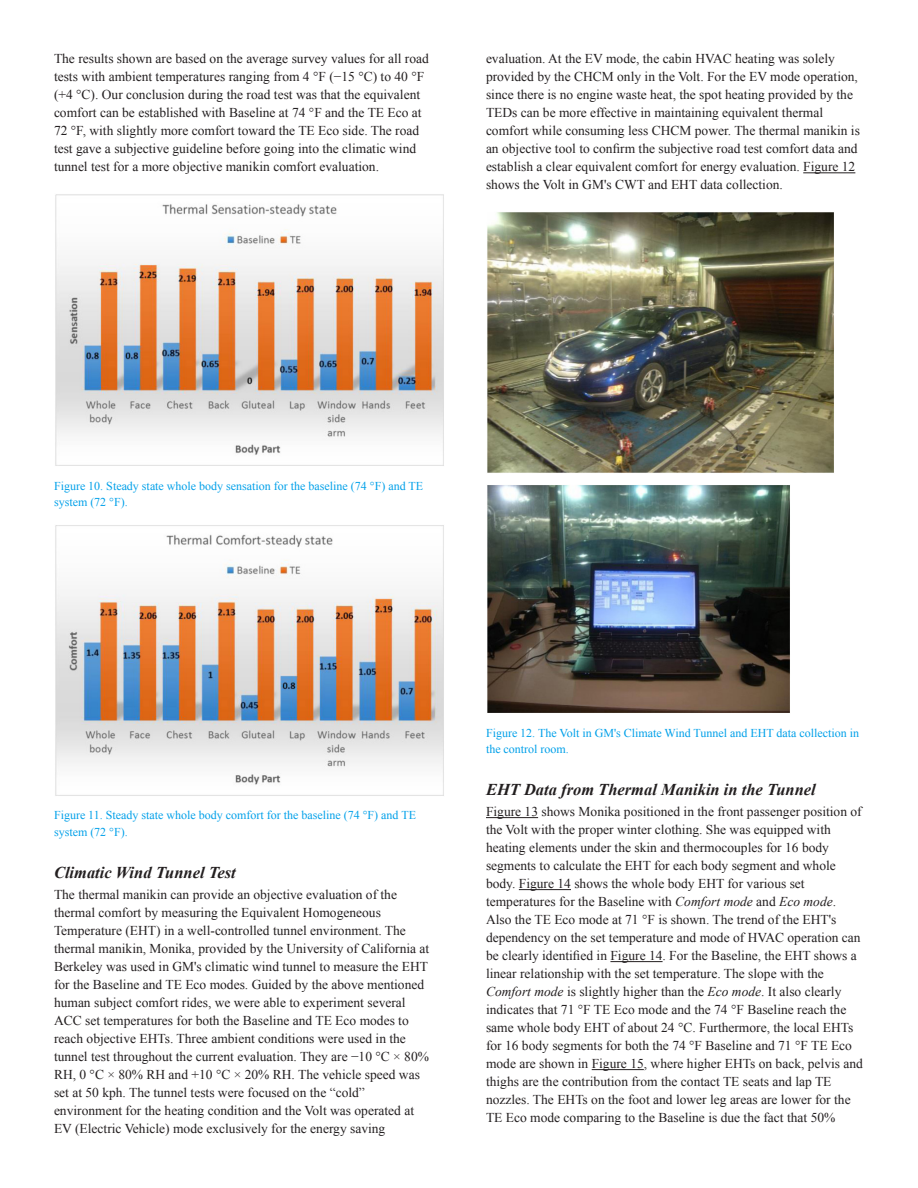
<style>
.page{position:relative;width:918px;height:1188px;background:#fff}
.page>*{position:absolute;margin:0;border:0;box-sizing:border-box;transform-origin:0 0}
.t1{font:italic 700 16.5px "Times New Roman";color:#231f20}
.t2{font:13.5px/18px "Times New Roman";color:#231f20}
.t3{font:12px/16.5px "Times New Roman";color:#01a0e9}
.s1{font-style:italic}
</style>
<div class="page">
<img style="left:55px;top:194px;width:389px;height:272px">
<img style="left:55px;top:525px;width:389px;height:271px">
<hr style="left:803px;top:173px;width:52px;height:1px;background:#231f20">
<hr style="left:486px;top:817px;width:52px;height:1px;background:#231f20">
<hr style="left:519px;top:889px;width:52px;height:1px;background:#231f20">
<hr style="left:610px;top:961px;width:53px;height:1px;background:#231f20">
<hr style="left:592px;top:1069px;width:52px;height:1px;background:#231f20">
<img style="left:487px;top:212px;width:347px;height:261px">
<img style="left:487px;top:485px;width:303px;height:228px">
<p class="t2" style="left:54px;top:50px;width:376px">The results shown are based on the average survey values for all road tests with ambient temperatures ranging from 4 °F (−15 °C) to 40 °F (+4 °C). Our conclusion during the road test was that the equivalent comfort can be established with Baseline at 74 °F and the TE Eco at 72 °F, with slightly more comfort toward the TE Eco side. The road test gave a subjective guideline before going into the climatic wind tunnel test for a more objective manikin comfort evaluation.</p>
<p class="t2" style="left:486px;top:50px;width:375px">evaluation. At the EV mode, the cabin HVAC heating was solely provided by the CHCM only in the Volt. For the EV mode operation, since there is no engine waste heat, the spot heating provided by the TEDs can be more effective in maintaining equivalent thermal comfort while consuming less CHCM power. The thermal manikin is an objective tool to confirm the subjective road test comfort data and establish a clear equivalent comfort for energy evaluation. Figure 12 shows the Volt in GM's CWT and EHT data collection.</p>
<p class="t3" style="left:54px;top:477px;width:371px">Figure 10. Steady state whole body sensation for the baseline (74 °F) and TE system (72 °F).</p>
<p class="t3" style="left:54px;top:807px;width:364px">Figure 11. Steady state whole body comfort for the baseline (74 °F) and TE system (72 °F).</p>
<h2 class="t1" style="left:54px;top:861px;width:183px">Climatic Wind Tunnel Test</h2>
<p class="t2" style="left:54px;top:885px;width:377px">The thermal manikin can provide an objective evaluation of the thermal comfort by measuring the Equivalent Homogeneous Temperature (EHT) in a well-controlled tunnel environment. The thermal manikin, Monika, provided by the University of California at Berkeley was used in GM's climatic wind tunnel to measure the EHT for the Baseline and TE Eco modes. Guided by the above mentioned human subject comfort rides, we were able to experiment several ACC set temperatures for both the Baseline and TE Eco modes to reach objective EHTs. Three ambient conditions were used in the tunnel test throughout the current evaluation. They are −10 °C × 80% RH, 0 °C × 80% RH and +10 °C × 20% RH. The vehicle speed was set at 50 kph. The tunnel tests were focused on the “cold” environment for the heating condition and the Volt was operated at EV (Electric Vehicle) mode exclusively for the energy saving</p>
<p class="t3" style="left:486px;top:725px;width:375px">Figure 12. The Volt in GM's Climate Wind Tunnel and EHT data collection in the control room.</p>
<h2 class="t1" style="left:486px;top:778px;width:331px">EHT Data from Thermal Manikin in the Tunnel</h2>
<p class="t2" style="left:486px;top:802px;width:378px">Figure 13 shows Monika positioned in the front passenger position of the Volt with the proper winter clothing. She was equipped with heating elements under the skin and thermocouples for 16 body segments to calculate the EHT for each body segment and whole body. Figure 14 shows the whole body EHT for various set temperatures for the Baseline with <span class="s1">Comfort mode</span> and <span class="s1">Eco mode</span>.<br>Also the TE Eco mode at 71 °F is shown. The trend of the EHT's dependency on the set temperature and mode of HVAC operation can be clearly identified in Figure 14. For the Baseline, the EHT shows a linear relationship with the set temperature. The slope with the <span class="s1">Comfort mode</span> is slightly higher than the <span class="s1">Eco mode</span>. It also clearly indicates that 71 °F TE Eco mode and the 74 °F Baseline reach the same whole body EHT of about 24 °C. Furthermore, the local EHTs for 16 body segments for both the 74 °F Baseline and 71 °F TE Eco mode are shown in Figure 15, where higher EHTs on back, pelvis and thighs are the contribution from the contact TE seats and lap TE nozzles. The EHTs on the foot and lower leg areas are lower for the TE Eco mode comparing to the Baseline is due the fact that 50%</p>
</div>
